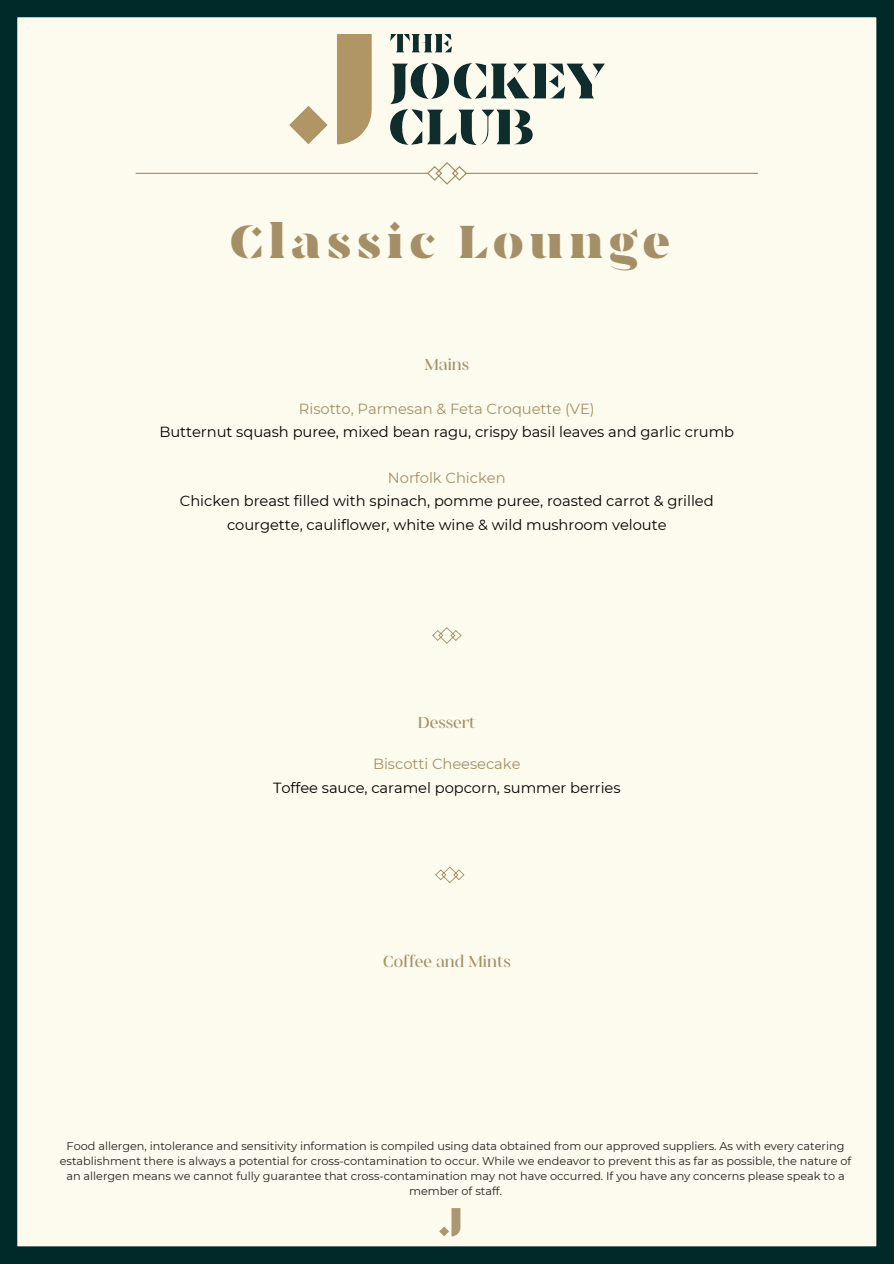
<style>
.page{position:relative;width:894px;height:1264px;background:#fff}
.page>*{position:absolute;margin:0;border:0;box-sizing:border-box;transform-origin:0 0}
.t1{font:48px "Jockey Club Display";letter-spacing:.11em;color:#a48f66}
.t2{font:16.5px "Sincerity";letter-spacing:-.005em;color:#a48f66}
.t3{font:14.7px/23.1px "Montserrat";letter-spacing:-.005em;color:#000;text-align:center}
.t4{font:11.25px/15px "Montserrat";letter-spacing:-.005em;color:#231f20;text-align:center}
.s1{color:#a48f66}
</style>
<div class="page">
<div style="left:0;top:0;width:893px;height:1263px;background:#fdfbee"></div>
<svg style="left:134px;top:161px;width:624px;height:24px"></svg>
<div style="left:331px;top:370px;width:268px;height:77px;background:#fdfbee"></div>
<svg style="left:439px;top:1207px;width:21px;height:29px"></svg>
<img style="left:289px;top:34px;width:315px;height:110px">
<svg style="left:432px;top:627px;width:29px;height:16px"></svg>
<svg style="left:435px;top:866px;width:29px;height:17px"></svg>
<p class="t1" style="left:229px;top:209px;width:442px">Classic Lounge</p>
<h3 class="t2" style="left:424px;top:354px;width:46px">Mains</h3>
<h3 class="t3" style="left:159px;top:397px;width:576px"><span class="s1">Risotto, Parmesan &amp; Feta Croquette (VE)<br></span>Butternut squash puree, mixed bean ragu, crispy basil leaves and garlic crumb</h3>
<h2 class="t3" style="left:180px;top:466px;width:535px"><span class="s1">Norfolk Chicken<br></span>Chicken breast filled with spinach, pomme puree, roasted carrot &amp; grilled courgette, cauliflower, white wine &amp; wild mushroom veloute</h2>
<h3 class="t2" style="left:418px;top:711px;width:59px">Dessert</h3>
<h2 class="t3" style="left:273px;top:752px;width:349px"><span class="s1">Biscotti Cheesecake<br></span>Toffee sauce, caramel popcorn, summer berries</h2>
<h2 class="t2" style="left:383px;top:950px;width:129px">Coffee and Mints</h2>
<h1 class="t4" style="left:60px;top:1138px;width:792px">Food allergen, intolerance and sensitivity information is compiled using data obtained from our approved suppliers. As with every catering establishment there is always a potential for cross-contamination to occur. While we endeavor to prevent this as far as possible, the nature of an allergen means we cannot fully guarantee that cross-contamination may not have occurred. If you have any concerns please speak to a member of staff.</h1>
</div>
